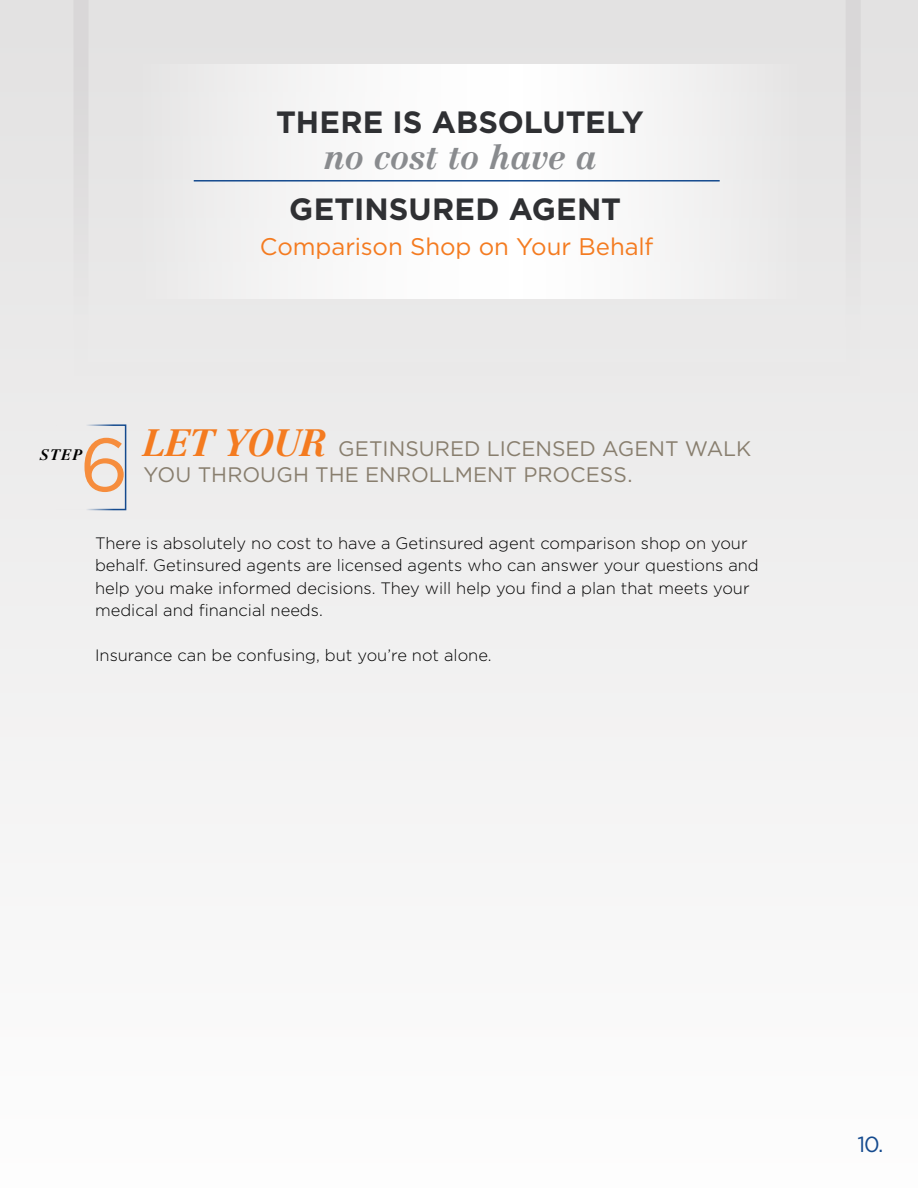
<style>
.page{position:relative;width:918px;height:1188px;background:#f3f3f3}
.page>*{position:absolute;margin:0;border:0;box-sizing:border-box;transform-origin:0 0}
.t1{font:75px "Gotham";color:#f68d3d}
.t2{font:italic 700 37.5px "Centennial";color:#f47b20}
.t3{font:italic 700 33px "Centennial";letter-spacing:-.005em;color:#898b8e}
.t4{font:700 30.75px "Gotham";color:#2f3033}
.t5{font:24px "Gotham";letter-spacing:-.005em;color:#f47b20}
.t6{font:21.9px "Gotham";color:#144a8e}
.t7{font:21px "Gotham";letter-spacing:.005em;color:#887e6e}
.t8{font:300 16.5px/22.5px "Gotham";color:#000}
.t9{font:italic 700 15px "Centennial";color:#000}
.s1{font-family:"Gotham";font-weight:400;font-style:normal;font-size:21px;color:#887e6e}
</style>
<div class="page">
<div style="left:74px;top:0;width:787px;height:349px;background:#e4e3e3"></div>
<div style="left:130px;top:64px;width:671px;height:235px;background:linear-gradient(to bottom,#f4f3f3,#f6f5f5)"></div>
<hr style="left:194px;top:180px;width:526px;height:2px;background:#144a8e">
<h3 class="t4" style="left:276px;top:101px;width:366px">TH ERE IS ABSO LUTELY</h3>
<h3 class="t3" style="left:324px;top:137px;width:274px">no cost to have a</h3>
<h3 class="t4" style="left:289px;top:189px;width:266px">GETI NSURED AGENT</h3>
<h3 class="t5" style="left:260px;top:231px;width:395px">COMPARISON SHOP ON YOUR BEHALF</h3>
<h1 class="t1" style="left:80px;top:417px;width:50px">6</h1>
<p class="t9" style="left:40px;top:445px;width:43px">STEP</p>
<h2 class="t2" style="left:144px;top:420px;width:210px">Let your <span class="s1">GET</span></h2>
<p class="t7" style="left:382px;top:435px;width:367px">INSURED LICENSED AGENT WALK</p>
<p class="t7" style="left:144px;top:461px;width:442px">YOU THROUGH THE ENROLLMENT PROCESS</p>
<p class="t7" style="left:627px;top:461px;width:7px">.</p>
<p class="t8" style="left:95px;top:531px;width:665px">There is absolutely no cost to have a Getinsured agent comparison shop on your behalf. Getinsured agents are licensed agents who can answer your questions and help you make informed decisions. They will help you find a plan that meets your medical and financial needs.</p>
<p class="t8" style="left:95px;top:644px;width:398px">Insurance can be confusing, but you’re not alone.</p>
<h3 class="t6" style="left:858px;top:1130px;width:27px">10.</h3>
</div>
